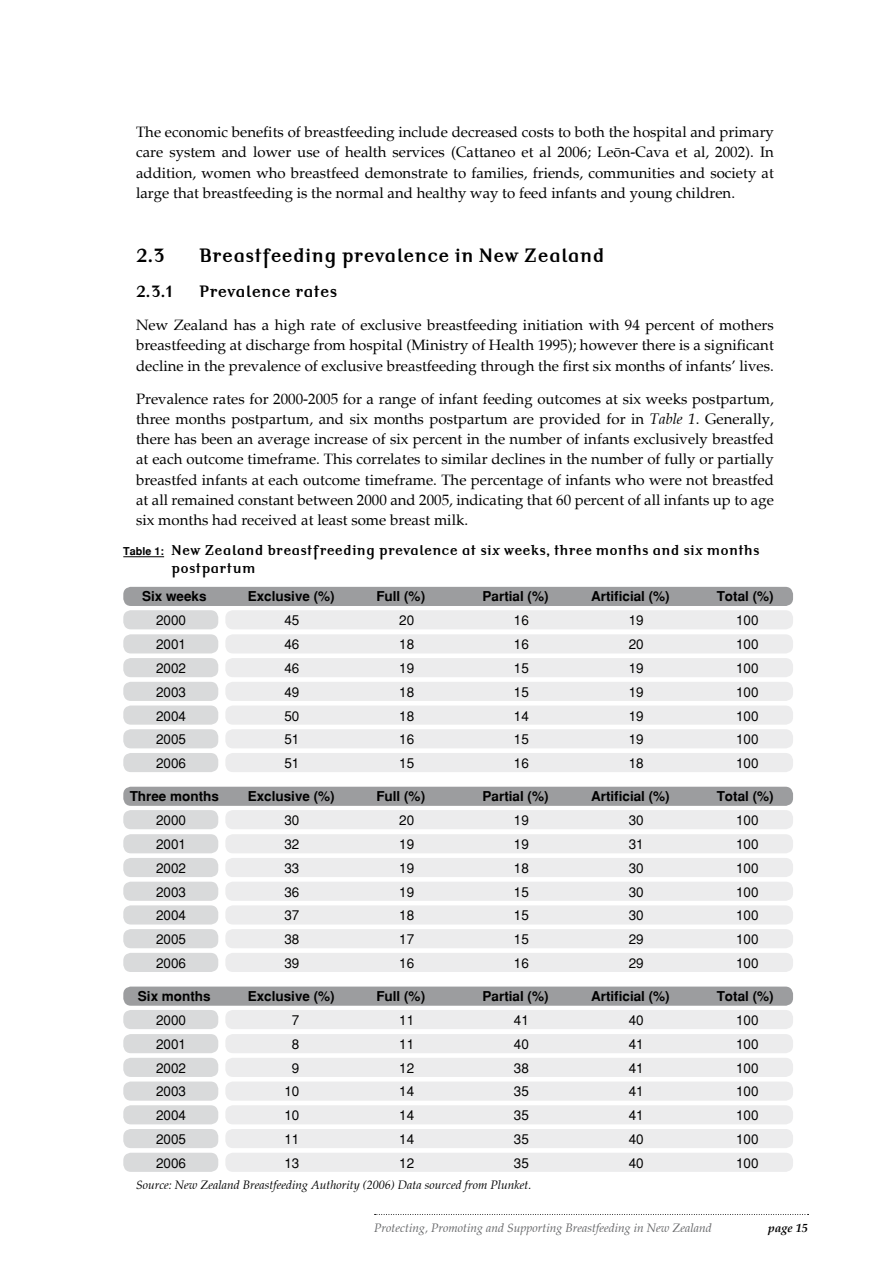
<style>
.page{position:relative;width:893px;height:1263px;background:#fff}
.page>*{position:absolute;margin:0;border:0;box-sizing:border-box;transform-origin:0 0}
.t1{font:700 20.25px "Bohemian TOT";letter-spacing:.05em;color:#000}
.t2{font:700 17.25px "Bohemian TOT";letter-spacing:.05em;color:#000}
.t3{font:15px/20.2px "Maori Palatino";color:#000;text-align:justify}
.t4{font:700 14.85px/17.9px "Bohemian TOT";letter-spacing:.05em;color:#000}
.t5{font:13.5px/23.9px "Maori Helvetica";color:#000;text-align:justify}
.t6{font:700 13.5px "Maori Helvetica";color:#000}
.t7{font:italic 12px "Maori Palatino";color:#000}
.t8{font:italic 12px "Maori Palatino";color:#646567}
.t9{font:italic 700 12px "Maori Palatino";color:#000}
.s1{font-style:italic}
.s2{font-family:"Maori Helvetica";font-size:10.8px}
</style>
<div class="page">
<svg style="left:375px;top:1214px;width:433px;height:1px"></svg>
<div style="left:225px;top:1010px;width:568px;height:19px;background:#ececed;border-radius:8px"></div>
<div style="left:225px;top:1034px;width:568px;height:19px;background:#ececed;border-radius:8px"></div>
<div style="left:225px;top:1058px;width:568px;height:19px;background:#ececed;border-radius:8px"></div>
<div style="left:225px;top:1081px;width:568px;height:20px;background:#ececed;border-radius:8px"></div>
<div style="left:225px;top:1105px;width:568px;height:19px;background:#ececed;border-radius:8px"></div>
<div style="left:225px;top:1129px;width:568px;height:19px;background:#ececed;border-radius:8px"></div>
<div style="left:225px;top:1153px;width:568px;height:19px;background:#ececed;border-radius:8px"></div>
<div style="left:225px;top:810px;width:568px;height:19px;background:#ececed;border-radius:8px"></div>
<div style="left:225px;top:834px;width:568px;height:19px;background:#ececed;border-radius:8px"></div>
<div style="left:225px;top:858px;width:568px;height:19px;background:#ececed;border-radius:8px"></div>
<div style="left:225px;top:882px;width:568px;height:19px;background:#ececed;border-radius:8px"></div>
<div style="left:225px;top:905px;width:568px;height:19px;background:#ececed;border-radius:8px"></div>
<div style="left:225px;top:929px;width:568px;height:19px;background:#ececed;border-radius:8px"></div>
<div style="left:225px;top:953px;width:568px;height:19px;background:#ececed;border-radius:8px"></div>
<div style="left:225px;top:610px;width:568px;height:19px;background:#ececed;border-radius:8px"></div>
<div style="left:225px;top:634px;width:568px;height:19px;background:#ececed;border-radius:8px"></div>
<div style="left:225px;top:658px;width:568px;height:19px;background:#ececed;border-radius:8px"></div>
<div style="left:225px;top:682px;width:568px;height:19px;background:#ececed;border-radius:8px"></div>
<div style="left:225px;top:705px;width:568px;height:20px;background:#ececed;border-radius:8px"></div>
<div style="left:225px;top:729px;width:568px;height:19px;background:#ececed;border-radius:8px"></div>
<div style="left:225px;top:753px;width:568px;height:19px;background:#ececed;border-radius:8px"></div>
<div style="left:123px;top:587px;width:670px;height:19px;background:#9c9d9f;border-radius:8px"></div>
<div style="left:123px;top:610px;width:95px;height:19px;background:#d9dadb;border-radius:8px"></div>
<div style="left:123px;top:634px;width:95px;height:19px;background:#d9dadb;border-radius:8px"></div>
<div style="left:123px;top:658px;width:95px;height:19px;background:#d9dadb;border-radius:8px"></div>
<div style="left:123px;top:682px;width:95px;height:19px;background:#d9dadb;border-radius:8px"></div>
<div style="left:123px;top:705px;width:95px;height:20px;background:#d9dadb;border-radius:8px"></div>
<div style="left:123px;top:729px;width:95px;height:19px;background:#d9dadb;border-radius:8px"></div>
<div style="left:123px;top:753px;width:95px;height:19px;background:#d9dadb;border-radius:8px"></div>
<div style="left:123px;top:787px;width:670px;height:19px;background:#9c9d9f;border-radius:8px"></div>
<div style="left:123px;top:810px;width:95px;height:19px;background:#d9dadb;border-radius:8px"></div>
<div style="left:123px;top:834px;width:95px;height:19px;background:#d9dadb;border-radius:8px"></div>
<div style="left:123px;top:858px;width:95px;height:19px;background:#d9dadb;border-radius:8px"></div>
<div style="left:123px;top:882px;width:95px;height:19px;background:#d9dadb;border-radius:8px"></div>
<div style="left:123px;top:905px;width:95px;height:19px;background:#d9dadb;border-radius:8px"></div>
<div style="left:123px;top:929px;width:95px;height:19px;background:#d9dadb;border-radius:8px"></div>
<div style="left:123px;top:953px;width:95px;height:19px;background:#d9dadb;border-radius:8px"></div>
<div style="left:123px;top:986px;width:670px;height:20px;background:#9c9d9f;border-radius:8px"></div>
<div style="left:123px;top:1010px;width:95px;height:19px;background:#d9dadb;border-radius:8px"></div>
<div style="left:123px;top:1034px;width:95px;height:19px;background:#d9dadb;border-radius:8px"></div>
<div style="left:123px;top:1058px;width:95px;height:19px;background:#d9dadb;border-radius:8px"></div>
<div style="left:123px;top:1081px;width:95px;height:20px;background:#d9dadb;border-radius:8px"></div>
<div style="left:123px;top:1105px;width:95px;height:19px;background:#d9dadb;border-radius:8px"></div>
<div style="left:123px;top:1129px;width:95px;height:19px;background:#d9dadb;border-radius:8px"></div>
<div style="left:123px;top:1153px;width:95px;height:19px;background:#d9dadb;border-radius:8px"></div>
<hr style="left:123px;top:556px;width:41px;height:1px;background:#000">
<p class="t3" style="left:136px;top:122px;width:639px">The economic benefits of breastfeeding include decreased costs to both the hospital and primary care system and lower use of health services (Cattaneo et al 2006; León-Cava et al, 2002). In addition, women who breastfeed demonstrate to families, friends, communities and society at large that breastfeeding is the normal and healthy way to feed infants and young children.</p>
<h1 class="t1" style="left:136px;top:243px;width:30px">2.3</h1>
<h1 class="t1" style="left:200px;top:243px;width:406px">Breastfeeding prevalence in New Zealand</h1>
<p class="t2" style="left:136px;top:281px;width:39px">2.3.1</p>
<p class="t2" style="left:200px;top:281px;width:139px">Prevalence rates</p>
<p class="t3" style="left:136px;top:315px;width:639px">New Zealand has a high rate of exclusive breastfeeding initiation with 94 percent of mothers breastfeeding at discharge from hospital (Ministry of Health 1995); however there is a significant decline in the prevalence of exclusive breastfeeding through the first six months of infants’ lives.</p>
<p class="t3" style="left:136px;top:389px;width:639px">Prevalence rates for 2000-2005 for a range of infant feeding outcomes at six weeks postpartum, three months postpartum, and six months postpartum are provided for in <span class="s1">Table 1</span>. Generally, there has been an average increase of six percent in the number of infants exclusively breastfed at each outcome timeframe. This correlates to similar declines in the number of fully or partially breastfed infants at each outcome timeframe. The percentage of infants who were not breastfed at all remained constant between 2000 and 2005, indicating that 60 percent of all infants up to age six months had received at least some breast milk.</p>
<p class="t4" style="left:172px;top:542px;width:589px;text-indent:-49px"><span class="s2">Table 1:</span> New Zealand breastfreeding prevalence at six weeks, three months and six months postpartum</p>
<p class="t6" style="left:142px;top:588px;width:66px">Six weeks</p>
<p class="t6" style="left:248px;top:588px;width:89px">Exclusive (%)</p>
<p class="t6" style="left:376px;top:588px;width:50px">Full (%)</p>
<p class="t6" style="left:483px;top:588px;width:68px">Partial (%)</p>
<p class="t6" style="left:591px;top:588px;width:80px">Artificial (%)</p>
<p class="t6" style="left:717px;top:588px;width:58px">Total (%)</p>
<p class="t5" style="left:156px;top:608px;width:32px">2000<br>2001<br>2002<br>2003<br>2004<br>2005<br>2006</p>
<p class="t5" style="left:284px;top:608px;width:17px">45<br>46<br>46<br>49<br>50<br>51<br>51</p>
<p class="t5" style="left:399px;top:608px;width:17px">20<br>18<br>19<br>18<br>18<br>16<br>15</p>
<p class="t5" style="left:514px;top:608px;width:17px">16<br>16<br>15<br>15<br>14<br>15<br>16</p>
<p class="t5" style="left:629px;top:608px;width:17px">19<br>20<br>19<br>19<br>19<br>19<br>18</p>
<p class="t5" style="left:736px;top:608px;width:24px">100<br>100<br>100<br>100<br>100<br>100<br>100</p>
<p class="t6" style="left:130px;top:788px;width:91px">Three months</p>
<p class="t6" style="left:248px;top:788px;width:89px">Exclusive (%)</p>
<p class="t6" style="left:376px;top:788px;width:50px">Full (%)</p>
<p class="t6" style="left:483px;top:788px;width:68px">Partial (%)</p>
<p class="t6" style="left:591px;top:788px;width:80px">Artificial (%)</p>
<p class="t6" style="left:717px;top:788px;width:58px">Total (%)</p>
<p class="t5" style="left:156px;top:808px;width:32px">2000<br>2001<br>2002<br>2003<br>2004<br>2005<br>2006</p>
<p class="t5" style="left:284px;top:808px;width:17px">30<br>32<br>33<br>36<br>37<br>38<br>39</p>
<p class="t5" style="left:399px;top:808px;width:17px">20<br>19<br>19<br>19<br>18<br>17<br>16</p>
<p class="t5" style="left:514px;top:808px;width:17px">19<br>19<br>18<br>15<br>15<br>15<br>16</p>
<p class="t5" style="left:629px;top:808px;width:17px">30<br>31<br>30<br>30<br>30<br>29<br>29</p>
<p class="t5" style="left:736px;top:808px;width:24px">100<br>100<br>100<br>100<br>100<br>100<br>100</p>
<p class="t6" style="left:138px;top:988px;width:74px">Six months</p>
<p class="t6" style="left:248px;top:988px;width:89px">Exclusive (%)</p>
<p class="t6" style="left:376px;top:988px;width:50px">Full (%)</p>
<p class="t6" style="left:483px;top:988px;width:68px">Partial (%)</p>
<p class="t6" style="left:591px;top:988px;width:80px">Artificial (%)</p>
<p class="t6" style="left:717px;top:988px;width:58px">Total (%)</p>
<p class="t5" style="left:156px;top:1008px;width:32px">2000<br>2001<br>2002<br>2003<br>2004<br>2005<br>2006</p>
<p class="t5" style="left:284px;top:1008px;width:17px;text-align:center">7<br>8<br>9<br>10<br>10<br>11<br>13</p>
<p class="t5" style="left:399px;top:1008px;width:17px">11<br>11<br>12<br>14<br>14<br>14<br>12</p>
<p class="t5" style="left:514px;top:1008px;width:17px">41<br>40<br>38<br>35<br>35<br>35<br>35</p>
<p class="t5" style="left:629px;top:1008px;width:17px">40<br>41<br>41<br>41<br>41<br>40<br>40</p>
<p class="t5" style="left:736px;top:1008px;width:24px">100<br>100<br>100<br>100<br>100<br>100<br>100</p>
<p class="t7" style="left:136px;top:1178px;width:397px">Source: New Zealand Breastfeeding Authority (2006) Data sourced from Plunket.</p>
<p class="t8" style="left:374px;top:1221px;width:339px">Protecting, Promoting and Supporting Breastfeeding in New Zealand</p>
<p class="t9" style="left:768px;top:1221px;width:35px">page 15</p>
</div>
